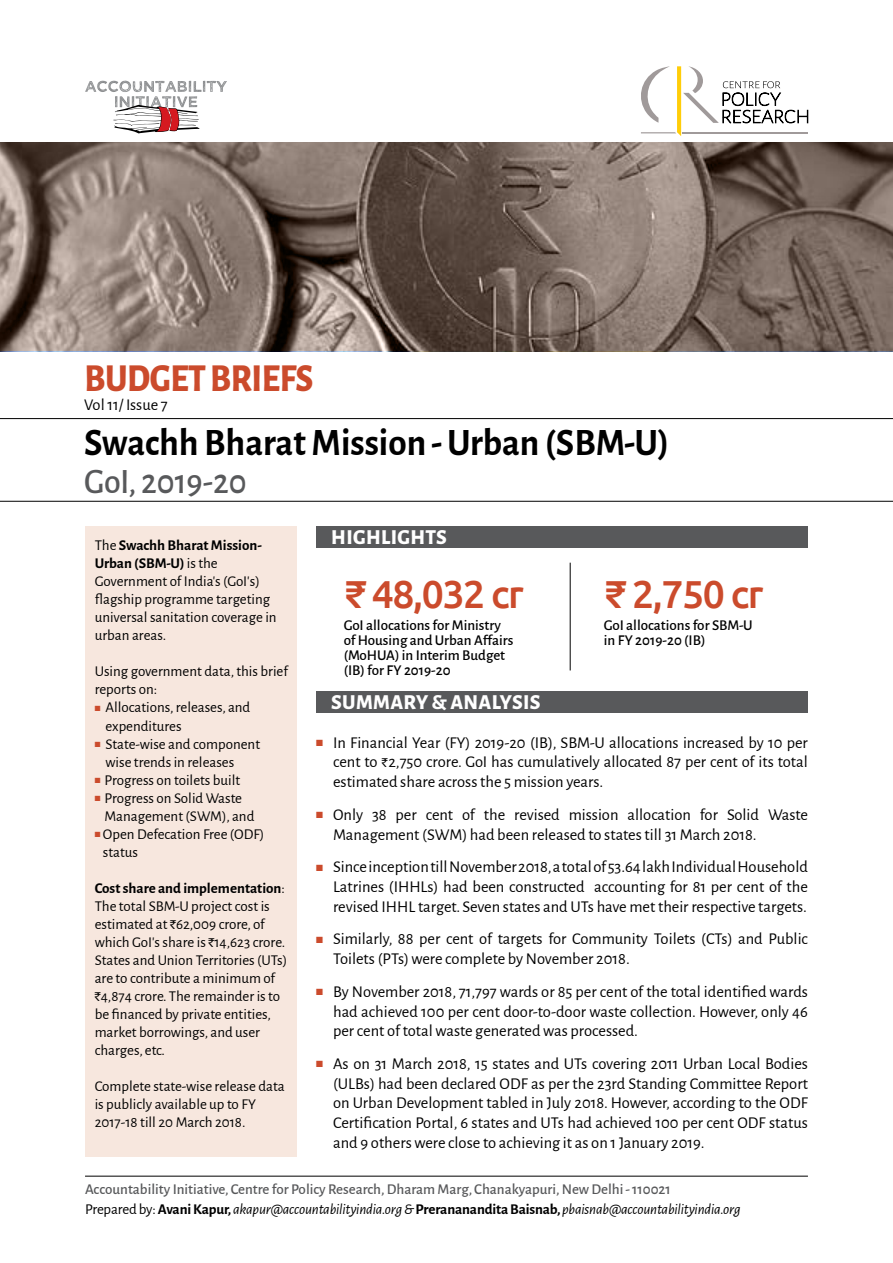
<style>
.page{position:relative;width:893px;height:1263px;background:#fff}
.page>*{position:absolute;margin:0;border:0;box-sizing:border-box;transform-origin:0 0}
.t1{font:700 39px "Alegreya Sans";color:#000;scale:.95 1}
.t2{font:500 39px "Ubuntu";letter-spacing:-.04em;color:#cb4b2c}
.t3{font:800 39px "Alegreya Sans";letter-spacing:-.015em;color:#cb4b2c;scale:.9 1}
.t4{font:500 35.85px "Alegreya Sans";color:#58595b;scale:.95 1}
.t5{font:800 21px "Alegreya Sans";letter-spacing:.015em;color:#fff}
.t6{font:16.5px/19.8px "Alegreya Sans";color:#000;text-align:justify}
.t7{font:16.35px "Alegreya Sans";color:#000}
.t8{font:15px/18px "Alegreya Sans";color:#000}
.t9{font:500 15px/15px "Alegreya Sans";color:#000}
.t10{font:italic 15px "Alegreya Sans";letter-spacing:-.01em;color:#000}
.t11{font:500 15px "Alegreya Sans";color:#58595b}
.s1{font-weight:700}
.s2{color:#cb4b2c}
.s3{font-family:"Rupee Foradian";font-size:12px}
.s4{font-style:normal}
.s5{font-weight:700;font-style:normal}
</style>
<div class="page">
<div style="left:85px;top:527px;width:212px;height:630px;background:#f7e7de"></div>
<div style="left:316px;top:692px;width:492px;height:21px;background:#58595b"></div>
<div style="left:316px;top:526px;width:492px;height:22px;background:#58595b"></div>
<hr style="left:570px;top:563px;width:1px;height:107px;background:#000">
<hr style="left:85px;top:1176px;width:723px;height:1px;background:#000">
<hr style="left:0;top:418px;width:893px;height:1px;background:#000">
<hr style="left:0;top:501px;width:893px;height:1px;background:#000">
<svg style="left:641px;top:66px;width:167px;height:70px"></svg>
<svg style="left:85px;top:81px;width:142px;height:53px"></svg>
<img style="left:0;top:142px;width:893px;height:209px">
<h1 class="t3" style="left:85px;top:348px;width:256px">BUDGET BRIEFS</h1>
<p class="t7" style="left:84px;top:393px;width:85px">Vol 11/ Issue 7</p>
<h1 class="t1" style="left:84px;top:413px;width:617px">Swachh Bharat Mission - Urban (SBM-U)</h1>
<h2 class="t4" style="left:84px;top:457px;width:173px">GoI, 2019-20</h2>
<p class="t8" style="left:95px;top:536px;width:183px">The <span class="s1">Swachh Bharat Mission-<br>Urban (SBM-U)</span> is the<br>Government of India's (GoI's) flagship programme targeting universal sanitation coverage in urban areas.</p>
<p class="t8" style="left:95px;top:662px;width:195px">Using government data, this brief reports on:</p>
<p class="t8" style="left:105px;top:698px;width:146px;text-indent:-11px"><span class="s2">■</span> Allocations, releases, and expenditures</p>
<p class="t8" style="left:105px;top:734px;width:156px;text-indent:-11px"><span class="s2">■</span> State-wise and component wise trends in releases</p>
<p class="t8" style="left:95px;top:770px;width:147px"><span class="s2">■</span> Progress on toilets built</p>
<p class="t8" style="left:105px;top:788px;width:151px;text-indent:-10px"><span class="s2">■</span> Progress on Solid Waste<br>Management (SWM), and</p>
<p class="t8" style="left:103px;top:824px;width:163px;text-indent:-8px"><span class="s2">■</span> Open Defecation Free (ODF) status</p>
<p class="t8" style="left:95px;top:878px;width:194px"><span class="s1">Cost share and implementation</span>:<br>The total SBM-U project cost is estimated at <span class="s3">`</span>62,009 crore, of which GoI's share is <span class="s3">`</span>14,623 crore.<br>States and Union Territories (UTs) are to contribute a minimum of <span class="s3">`</span>4,874 crore. The remainder is to be financed by private entities, market borrowings, and user charges, etc.</p>
<p class="t8" style="left:95px;top:1076px;width:192px">Complete state-wise release data is publicly available up to FY<br>2017-18 till 20 March 2018.</p>
<p class="t5" style="left:331px;top:521px;width:117px">HIGHLIGHTS</p>
<h1 class="t2" style="left:344px;top:570px;width:182px">₹ 48,032 cr</h1>
<p class="t9" style="left:344px;top:617px;width:171px">GoI allocations for Ministry of Housing and Urban Affairs (MoHUA) in Interim Budget (IB) for FY 2019-20</p>
<p class="t5" style="left:331px;top:687px;width:211px">SUMMARY &amp; ANALYSIS</p>
<h1 class="t2" style="left:604px;top:570px;width:161px">₹ 2,750 cr</h1>
<p class="t9" style="left:604px;top:617px;width:150px">GoI allocations for SBM-U in FY 2019-20 (IB)</p>
<p class="t6" style="left:333px;top:732px;width:476px;text-indent:-17px"><span class="s2">■</span> In Financial Year (FY) 2019-20 (IB), SBM-U allocations increased by 10 per cent to <span class="s3">`</span>2,750 crore. GoI has cumulatively allocated 87 per cent of its total estimated share across the 5 mission years.</p>
<p class="t6" style="left:333px;top:804px;width:476px;text-indent:-17px"><span class="s2">■</span> Only 38 per cent of the revised mission allocation for Solid Waste<br>Management (SWM) had been released to states till 31 March 2018.</p>
<p class="t6" style="left:333px;top:856px;width:476px;text-indent:-17px"><span class="s2">■</span> Since inception till November 2018, a total of 53.64 lakh Individual Household Latrines (IHHLs) had been constructed accounting for 81 per cent of the revised IHHL target. Seven states and UTs have met their respective targets.</p>
<p class="t6" style="left:333px;top:928px;width:476px;text-indent:-17px"><span class="s2">■</span> Similarly, 88 per cent of targets for Community Toilets (CTs) and Public<br>Toilets (PTs) were complete by November 2018.</p>
<p class="t6" style="left:333px;top:981px;width:476px;text-indent:-17px"><span class="s2">■</span> By November 2018, 71,797 wards or 85 per cent of the total identified wards had achieved 100 per cent door-to-door waste collection. However, only 46 per cent of total waste generated was processed.</p>
<p class="t6" style="left:333px;top:1053px;width:476px;text-indent:-17px"><span class="s2">■</span> As on 31 March 2018, 15 states and UTs covering 2011 Urban Local Bodies (ULBs) had been declared ODF as per the 23rd Standing Committee Report on Urban Development tabled in July 2018. However, according to the ODF Certification Portal, 6 states and UTs had achieved 100 per cent ODF status and 9 others were close to achieving it as on 1 January 2019.</p>
<p class="t11" style="left:85px;top:1179px;width:587px">Accountability Initiative, Centre for Policy Research, Dharam Marg, Chanakyapuri, New Delhi - 110021</p>
<p class="t10" style="left:85px;top:1199px;width:657px"><span class="s4">Prepared by:</span><span class="s5">Avani Kapur,</span> akapur@accountabilityindia.org &amp; <span class="s5">Prerananandita Baisnab,</span> pbaisnab@accountabilityindia.org</p>
</div>
